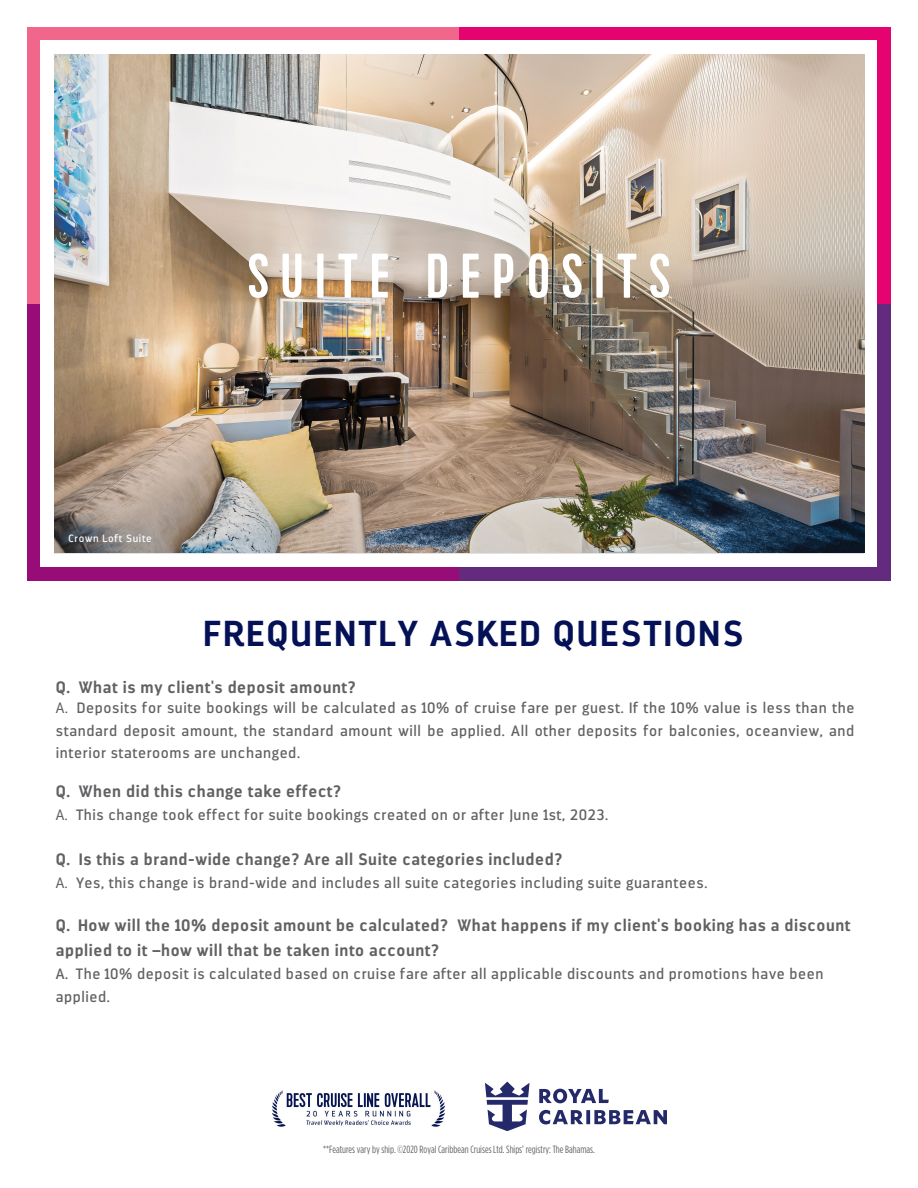
<style>
.page{position:relative;width:918px;height:1188px;background:#fff}
.page>*{position:absolute;margin:0;border:0;box-sizing:border-box;transform-origin:0 0}
.t1{font:63px "Kapra";letter-spacing:.19em;color:#fff}
.Subheadline{font:700 36px "Darwin";letter-spacing:.055em;color:#041156}
.t2{font:700 16.5px/24.8px "Darwin";letter-spacing:.035em;color:#616164}
.t3{font:15px/22.5px "Darwin";letter-spacing:.04em;color:#616164;text-align:justify}
.Legal_Copy{font:10.5px "Gotham Condensed";color:#636366}
.Photo_Caption{font:10.5px "Darwin";letter-spacing:.065em;color:#fff}
.s1{font-weight:300}
</style>
<div class="page">
<div style="left:459px;top:304px;width:432px;height:276px;background:#642a7d"></div>
<div style="left:27px;top:304px;width:432px;height:276px;background:#970c76"></div>
<div style="left:459px;top:27px;width:432px;height:277px;background:#e4036f"></div>
<div style="left:27px;top:27px;width:432px;height:277px;background:#f1668b"></div>
<div style="left:40px;top:40px;width:838px;height:527px;background:#fff"></div>
<img style="left:54px;top:54px;width:810px;height:98px">
<img style="left:54px;top:152px;width:810px;height:401px">
<img style="left:272px;top:1090px;width:172px;height:36px">
<svg style="left:485px;top:1082px;width:182px;height:49px"></svg>
<p class="Photo_Caption" style="left:68px;top:532px;width:85px">Crown Loft Suite</p>
<h1 class="t1" style="left:248px;top:239px;width:424px">SUITE DEPOSITS</h1>
<p class="Subheadline" style="left:203px;top:612px;width:542px">FREQUENTLY ASKED QUESTIONS</p>
<p class="t2" style="left:56px;top:674px;width:301px">Q. What is my client's deposit amount?</p>
<p class="t3" style="left:56px;top:697px;width:800px"><span class="s1">A.</span> Deposits for suite bookings will be calculated as 10% of cruise fare per guest. If the 10% value is less than the standard deposit amount, the standard amount will be applied. All other deposits for balconies, oceanview, and interior staterooms are unchanged.</p>
<p class="t2" style="left:56px;top:779px;width:287px">Q. When did this change take effect?</p>
<p class="t3" style="left:56px;top:804px;width:554px"><span class="s1">A.</span> This change took effect for suite bookings created on or after June 1st, 2023.</p>
<p class="t2" style="left:56px;top:847px;width:508px">Q. Is this a brand-wide change? Are all Suite categories included?</p>
<p class="t3" style="left:56px;top:872px;width:653px"><span class="s1">A.</span> Yes, this change is brand-wide and includes all suite categories including suite guarantees.</p>
<p class="t2" style="left:56px;top:913px;width:796px">Q. How will the 10% deposit amount be calculated? What happens if my client's booking has a discount applied to it –how will that be taken into account?</p>
<p class="t3" style="left:56px;top:963px;width:769px">A. The 10% deposit is calculated based on cruise fare after all applicable discounts and promotions have been applied.</p>
<p class="Legal_Copy" style="left:323px;top:1144px;width:273px">**Features vary by ship. ©2020 Royal Caribbean Cruises Ltd. Ships’ registry: The Bahamas.</p>
</div>
